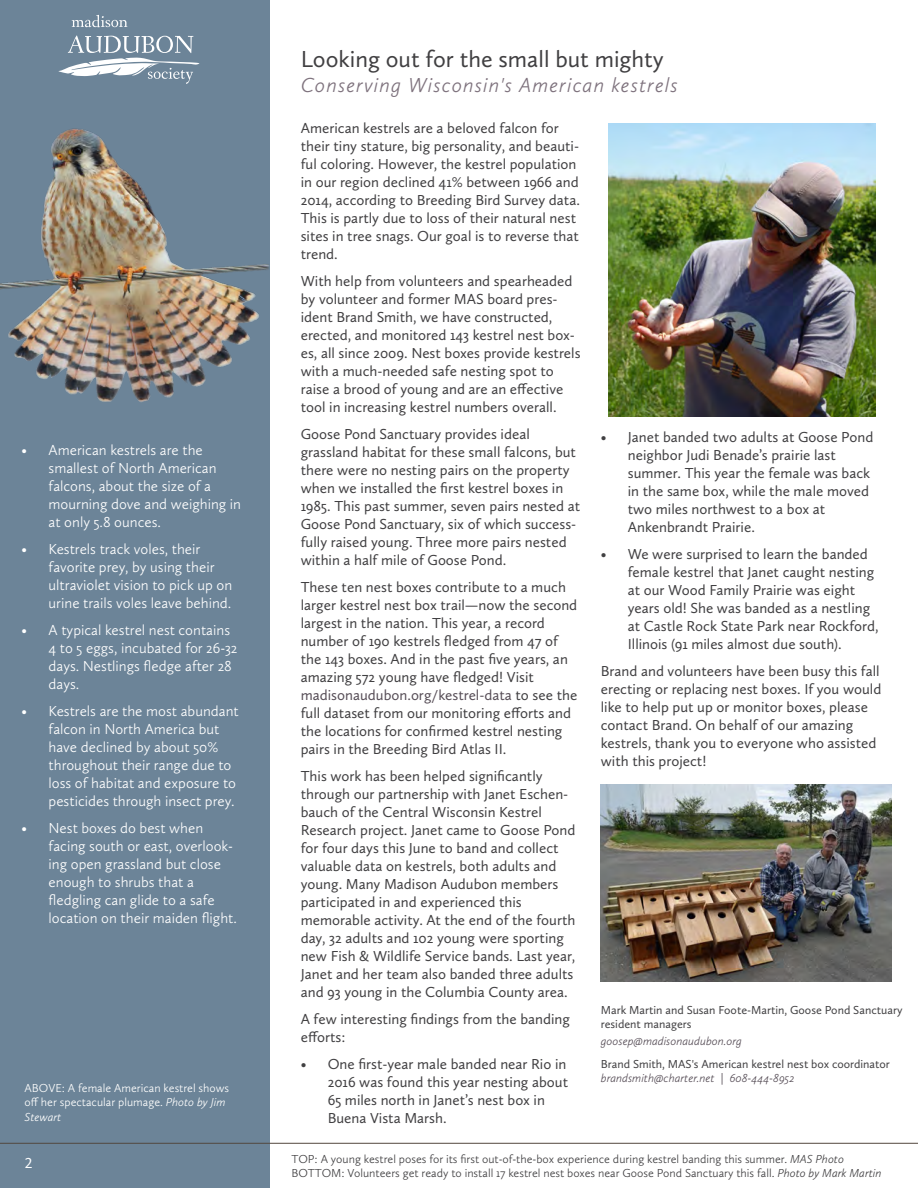
<style>
.page{position:relative;width:918px;height:1188px;background:#fff}
.page>*{position:absolute;margin:0;border:0;box-sizing:border-box;transform-origin:0 0}
.t1{font:24px "Calluna Sans";color:#414042}
.t2{font:italic 300 21px "Calluna Sans";letter-spacing:.05em;color:#7e727d}
.t3{font:15px/18px "Calluna Sans";color:#414042}
.t4{font:300 15px/18px "Calluna Sans";color:#fff}
.t5{font:15px "Calluna Sans";color:#fff}
.t6{font:300 12px/14.4px "Calluna Sans";color:#414042}
.t7{font:12px/14.4px "Calluna Sans";color:#414042}
.t8{font:300 12px/14.4px "Calluna Sans";color:#fffffe}
.t9{font:italic 300 12px "Calluna Sans";color:#574e57}
.s1{font-style:italic}
.s2{color:#574e57}
</style>
<div class="page">
<div style="left:0;top:0;width:269px;height:1188px;background:#6c8498"></div>
<svg style="left:72px;top:15px;width:55px;height:12px"></svg>
<svg style="left:58px;top:35px;width:142px;height:49px"></svg>
<img style="left:601px;top:785px;width:291px;height:197px">
<hr style="left:0;top:1143px;width:918px;height:1px;background:#52473e">
<img style="left:0;top:128px;width:269px;height:274px">
<img style="left:608px;top:123px;width:267px;height:294px">
<p class="t4" style="left:49px;top:440px;width:194px;text-indent:-27px">• American kestrels are the smallest of North American falcons, about the size of a mourning dove and weighing in at only 5.8 ounces.</p>
<p class="t4" style="left:49px;top:539px;width:185px;text-indent:-27px">• Kestrels track voles, their favorite prey, by using their ultraviolet vision to pick up on urine trails voles leave behind.</p>
<p class="t4" style="left:49px;top:620px;width:190px;text-indent:-27px">• A typical kestrel nest contains<br>4 to 5 eggs, incubated for 26-32 days. Nestlings fledge after 28 days.</p>
<p class="t4" style="left:49px;top:701px;width:192px;text-indent:-27px">• Kestrels are the most abundant falcon in North America but have declined by about 50% throughout their range due to loss of habitat and exposure to pesticides through insect prey.</p>
<p class="t4" style="left:49px;top:818px;width:190px;text-indent:-27px">• Nest boxes do best when facing south or east, overlook&shy;ing open grassland but close enough to shrubs that a fledgling can glide to a safe location on their maiden flight.</p>
<p class="t8" style="left:25px;top:1081px;width:206px">ABOVE: A female American kestrel shows off her spectacular plumage. <span class="s1">Photo by Jim<br>Stewart</span></p>
<p class="t5" style="left:25px;top:1154px;width:9px">2</p>
<h1 class="t1" style="left:301px;top:44px;width:365px">Looking out for the small but mighty</h1>
<h2 class="t2" style="left:301px;top:72px;width:379px">Conserving Wisconsin's American kestrels</h2>
<p class="t3" style="left:301px;top:119px;width:281px">American kestrels are a beloved falcon for their tiny stature, big personality, and beauti&shy;ful coloring. However, the kestrel population in our region declined 41% between 1966 and 2014, according to Breeding Bird Survey data.<br>This is partly due to loss of their natural nest sites in tree snags. Our goal is to reverse that trend.</p>
<p class="t3" style="left:301px;top:272px;width:281px">With help from volunteers and spearheaded by volunteer and former MAS board pres&shy;ident Brand Smith, we have constructed, erected, and monitored 143 kestrel nest box&shy;es, all since 2009. Nest boxes provide kestrels with a much-needed safe nesting spot to raise a brood of young and are an effective tool in increasing kestrel numbers overall.</p>
<p class="t3" style="left:301px;top:425px;width:281px">Goose Pond Sanctuary provides ideal grassland habitat for these small falcons, but there were no nesting pairs on the property when we installed the first kestrel boxes in 1985. This past summer, seven pairs nested at Goose Pond Sanctuary, six of which success&shy;fully raised young. Three more pairs nested within a half mile of Goose Pond.</p>
<p class="t3" style="left:301px;top:578px;width:278px">These ten nest boxes contribute to a much larger kestrel nest box trail—now the second largest in the nation. This year, a record number of 190 kestrels fledged from 47 of the 143 boxes. And in the past five years, an amazing 572 young have fledged! Visit <span class="s2">madisonaudubon.org/kestrel-data</span> to see the full dataset from our monitoring efforts and the locations for confirmed kestrel nesting pairs in the Breeding Bird Atlas II.</p>
<p class="t3" style="left:301px;top:767px;width:276px">This work has been helped significantly through our partnership with Janet Eschen&shy;bauch of the Central Wisconsin Kestrel Research project. Janet came to Goose Pond for four days this June to band and collect valuable data on kestrels, both adults and young. Many Madison Audubon members participated in and experienced this memorable activity. At the end of the fourth day, 32 adults and 102 young were sporting new Fish &amp; Wildlife Service bands. Last year, Janet and her team also banded three adults and 93 young in the Columbia County area.</p>
<p class="t3" style="left:301px;top:1010px;width:271px">A few interesting findings from the banding efforts:</p>
<p class="t3" style="left:328px;top:1055px;width:242px;text-indent:-27px">• One first-year male banded near Rio in<br>2016 was found this year nesting about<br>65 miles north in Janet’s nest box in<br>Buena Vista Marsh.</p>
<p class="t3" style="left:628px;top:427px;width:247px;text-indent:-27px">• Janet banded two adults at Goose Pond neighbor Judi Benade’s prairie last summer. This year the female was back in the same box, while the male moved two miles northwest to a box at Ankenbrandt Prairie.</p>
<p class="t3" style="left:628px;top:544px;width:252px;text-indent:-27px">• We were surprised to learn the banded female kestrel that Janet caught nesting at our Wood Family Prairie was eight years old! She was banded as a nestling at Castle Rock State Park near Rockford, Illinois (91 miles almost due south).</p>
<p class="t3" style="left:601px;top:661px;width:282px">Brand and volunteers have been busy this fall erecting or replacing nest boxes. If you would like to help put up or monitor boxes, please contact Brand. On behalf of our amazing kestrels, thank you to everyone who assisted with this project!</p>
<p class="t7" style="left:601px;top:1003px;width:303px">Mark Martin and Susan Foote-Martin, Goose Pond Sanctuary resident managers</p>
<p class="t9" style="left:601px;top:1033px;width:143px">goosep@madisonaudubon.org</p>
<p class="t7" style="left:601px;top:1057px;width:291px">Brand Smith, MAS's American kestrel nest box coordinator</p>
<p class="t9" style="left:601px;top:1071px;width:195px">brandsmith@charter.net | 608-444-8952</p>
<p class="t6" style="left:292px;top:1151px;width:591px">TOP: A young kestrel poses for its first out-of-the-box experience during kestrel banding this summer. <span class="s1">MAS Photo<br></span>BOTTOM: Volunteers get ready to install 17 kestrel nest boxes near Goose Pond Sanctuary this fall. <span class="s1">Photo by Mark Martin</span></p>
</div>
